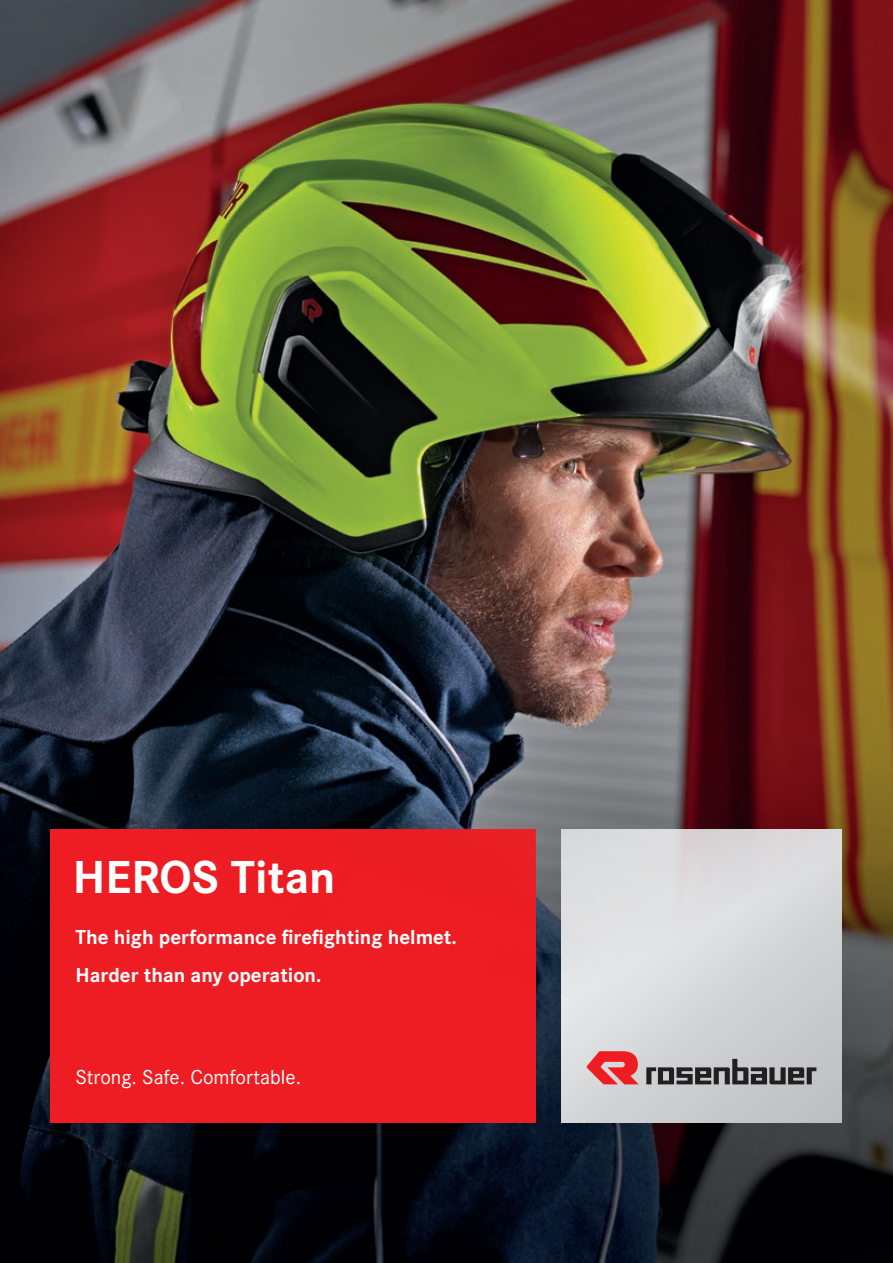
<style>
.page{position:relative;width:893px;height:1263px;background:#fff}
.page>*{position:absolute;margin:0;border:0;box-sizing:border-box;transform-origin:0 0}
.t1{font:700 48px "Corporate S";color:#fff}
.t2{font:700 21px/38.2px "Corporate S";color:#fff}
.t3{font:21px "Corporate S";color:#fff}
</style>
<div class="page">
<img style="left:0;top:0;width:893px;height:1263px">
<svg style="left:561px;top:829px;width:281px;height:294px;background:#d6d7d8"></svg>
<svg style="left:587px;top:1051px;width:52px;height:33px;background:#e65c61"></svg>
<svg style="left:646px;top:1059px;width:170px;height:25px;background:#7e7d7f"></svg>
<div style="left:50px;top:829px;width:485px;height:294px;background:#ee1d23"></div>
<h1 class="t1" style="left:73px;top:849px;width:264px">HEROS Titan</h1>
<p class="t2" style="left:75px;top:918px;width:383px">The high performance firefighting helmet.<br>Harder than any operation.</p>
<h1 class="t1" style="left:76px;top:850px;width:62px">BO</h1>
<p class="t3" style="left:75px;top:1065px;width:227px">Strong. Safe. Comfortable.</p>
</div>
